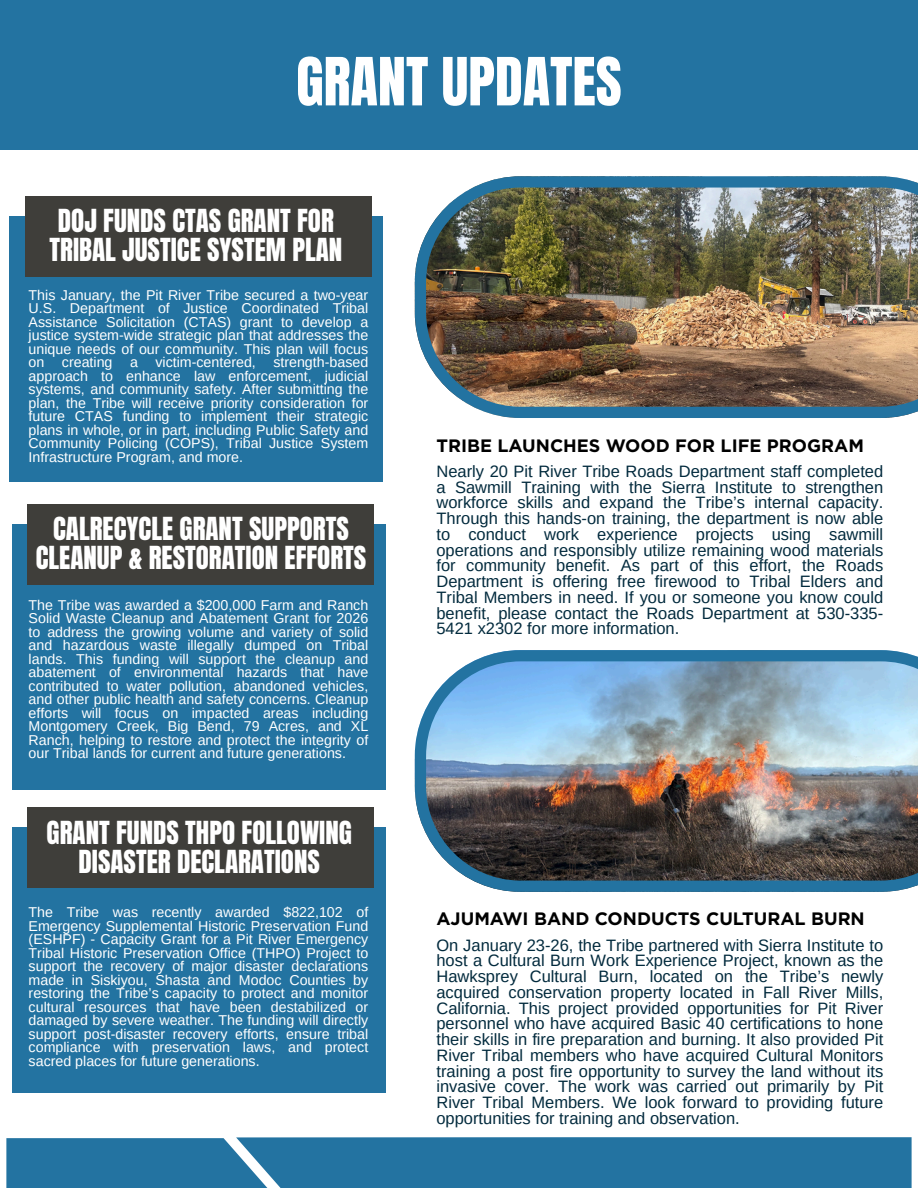
<style>
.page{position:relative;width:918px;height:1188px;background:#fff}
.page>*{position:absolute;margin:0;border:0;box-sizing:border-box;transform-origin:0 0}
.t1{font:56.4px "Anton";color:#fff}
.t2{font:27px/29.2px "Anton";color:#fff;text-align:center}
.t3{font:700 18px "Gotham";color:#000}
.t4{font:16.5px/15.8px "Arimo";color:#022a3d;text-align:justify}
.t5{font:14.25px/13.5px "Arimo";color:#fff;text-align:justify}
</style>
<div class="page">
<div style="left:6px;top:1137px;width:906px;height:51px;background:#2373a1"></div>
<div style="left:9px;top:216px;width:374px;height:265px;background:#2373a1"></div>
<div style="left:25px;top:196px;width:347px;height:81px;background:#3f3e3a"></div>
<div style="left:0;top:0;width:918px;height:149px;background:#2373a1"></div>
<div style="left:12px;top:524px;width:373px;height:265px;background:#2373a1"></div>
<div style="left:28px;top:504px;width:346px;height:81px;background:#3f3e3a"></div>
<div style="left:12px;top:827px;width:373px;height:265px;background:#2373a1"></div>
<div style="left:28px;top:807px;width:346px;height:81px;background:#3f3e3a"></div>
<img style="left:415px;top:176px;width:503px;height:242px">
<img style="left:415px;top:650px;width:503px;height:242px">
<h1 class="t1" style="left:296px;top:41px;width:327px">GRANT UPDATES</h1>
<h2 class="t2" style="left:50px;top:206px;width:294px">DOJ FUNDS CTAS GRANT FOR<br>TRIBAL JUSTICE SYSTEM PLAN</h2>
<p class="t5" style="left:29px;top:288px;width:341px">This January, the Pit River Tribe secured a two-year U.S. Department of Justice Coordinated Tribal Assistance Solicitation (CTAS) grant to develop a justice system-wide strategic plan that addresses the unique needs of our community. This plan will focus on creating a victim-centered, strength-based approach to enhance law enforcement, judicial systems, and community safety. After submitting the plan, the Tribe will receive priority consideration for future CTAS funding to implement their strategic plans in whole, or in part, including Public Safety and Community Policing (COPS), Tribal Justice System Infrastructure Program, and more.</p>
<h2 class="t2" style="left:36px;top:514px;width:332px">CALRECYCLE GRANT SUPPORTS<br>CLEANUP &amp; RESTORATION EFFORTS</h2>
<p class="t5" style="left:29px;top:598px;width:341px">The Tribe was awarded a $200,000 Farm and Ranch Solid Waste Cleanup and Abatement Grant for 2026 to address the growing volume and variety of solid and hazardous waste illegally dumped on Tribal lands. This funding will support the cleanup and abatement of environmental hazards that have contributed to water pollution, abandoned vehicles, and other public health and safety concerns. Cleanup efforts will focus on impacted areas including Montgomery Creek, Big Bend, 79 Acres, and XL Ranch, helping to restore and protect the integrity of our Tribal lands for current and future generations.</p>
<h2 class="t2" style="left:47px;top:819px;width:307px">GRANT FUNDS THPO FOLLOWING<br>DISASTER DECLARATIONS</h2>
<p class="t5" style="left:29px;top:906px;width:341px">The Tribe was recently awarded $822,102 of Emergency Supplemental Historic Preservation Fund (ESHPF) - Capacity Grant for a Pit River Emergency Tribal Historic Preservation Office (THPO) Project to support the recovery of major disaster declarations made in Siskiyou, Shasta and Modoc Counties by restoring the Tribe’s capacity to protect and monitor cultural resources that have been destabilized or damaged by severe weather. The funding will directly support post-disaster recovery efforts, ensure tribal compliance with preservation laws, and protect sacred places for future generations.</p>
<h3 class="t3" style="left:436px;top:434px;width:429px">TRIBE LAUNCHES WOOD FOR LIFE PROGRAM</h3>
<h4 class="t4" style="left:436px;top:463px;width:448px">Nearly 20 Pit River Tribe Roads Department staff completed a Sawmill Training with the Sierra Institute to strengthen workforce skills and expand the Tribe’s internal capacity.<br>Through this hands-on training, the department is now able to conduct work experience projects using sawmill operations and responsibly utilize remaining wood materials for community benefit. As part of this effort, the Roads Department is offering free firewood to Tribal Elders and Tribal Members in need. If you or someone you know could benefit, please contact the Roads Department at 530-335- 5421 x2302 for more information.</h4>
<h3 class="t3" style="left:436px;top:908px;width:430px">AJUMAWI BAND CONDUCTS CULTURAL BURN</h3>
<h4 class="t4" style="left:436px;top:937px;width:448px">On January 23-26, the Tribe partnered with Sierra Institute to host a Cultural Burn Work Experience Project, known as the Hawksprey Cultural Burn, located on the Tribe’s newly acquired conservation property located in Fall River Mills, California. This project provided opportunities for Pit River personnel who have acquired Basic 40 certifications to hone their skills in fire preparation and burning. It also provided Pit River Tribal members who have acquired Cultural Monitors training a post fire opportunity to survey the land without its invasive cover. The work was carried out primarily by Pit River Tribal Members. We look forward to providing future opportunities for training and observation.</h4>
</div>
